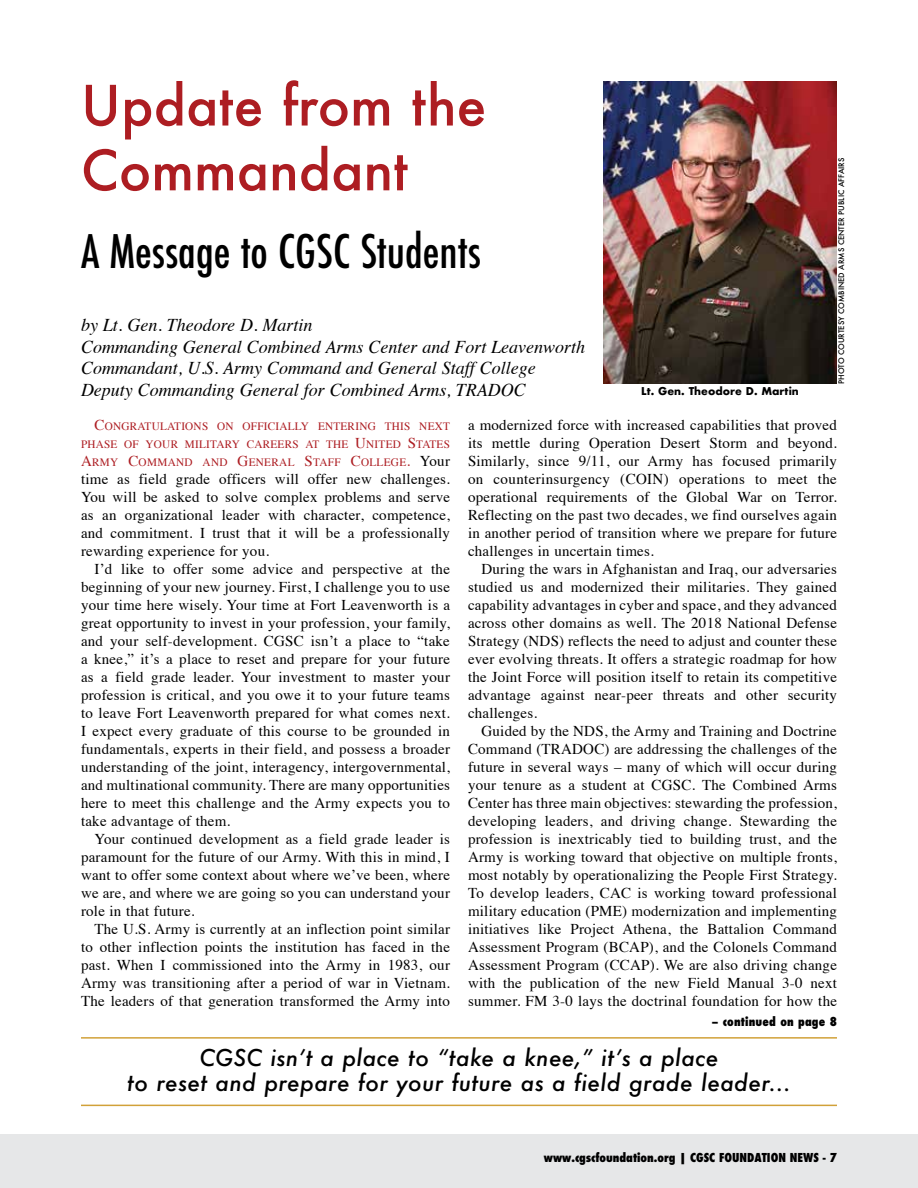
<style>
.page{position:relative;width:918px;height:1188px;background:#fff}
.page>*{position:absolute;margin:0;border:0;box-sizing:border-box;transform-origin:0 0}
.t1{font:500 54px/64.8px "Futura";color:#ad1d22}
.t2{font:500 condensed 45px "Futura";color:#000}
.t3{font:italic 500 22.5px/25.5px "Futura";letter-spacing:.015em;color:#000;text-align:center}
.t4{font:italic 18px/21.6px "Times";color:#000}
.t5{font:15px/18px "Times";letter-spacing:.015em;color:#000;text-align:justify}
.t6{font:800 condensed 12px "Futura";color:#000}
.t7{font:11.25px/18px "Times";letter-spacing:.02em;color:#ad1d22;text-align:justify}
.t8{font:700 10.5px "Futura";color:#000}
.t9{font:500 7.5px "Futura";color:#000}
.s1{font-size:15px}
.s2{font-size:15px;color:#000}
</style>
<div class="page">
<div style="left:0;top:1134px;width:918px;height:54px;background:#e6e7e8"></div>
<img style="left:603px;top:81px;width:234px;height:303px">
<hr style="left:81px;top:1037px;width:756px;height:2px;background:#d1a139">
<hr style="left:81px;top:1105px;width:756px;height:1px;background:#d1a139">
<h1 class="t1" style="left:81px;top:72px;width:407px">Update from the<br>Commandant</h1>
<h2 class="t2" style="left:81px;top:223px;width:402px">A Message to CGSC Students</h2>
<p class="t4" style="left:81px;top:313px;width:506px">by Lt. Gen. Theodore D. Martin<br>Commanding General Combined Arms Center and Fort Leavenworth Commandant, U.S. Army Command and General Staff College Deputy Commanding General for Combined Arms, TRADOC</p>
<p class="t8" style="left:641px;top:384px;width:159px">Lt. Gen. Theodore D. Martin</p>
<p class="t9" style="left:836px;top:384px;width:227px;rotate:-90deg">PHOTO COURTESY COMBINED ARMS CENTER PUBLIC AFFAIRS</p>
<p class="t5" style="left:468px;top:415px;width:371px">a modernized force with increased capabilities that proved its mettle during Operation Desert Storm and beyond.<br>Similarly, since 9/11, our Army has focused primarily on counterinsurgency (COIN) operations to meet the operational requirements of the Global War on Terror.<br>Reflecting on the past two decades, we find ourselves again in another period of transition where we prepare for future challenges in uncertain times.</p>
<p class="t5" style="left:468px;top:559px;width:371px;text-indent:14px">During the wars in Afghanistan and Iraq, our adversaries studied us and modernized their militaries. They gained capability advantages in cyber and space, and they advanced across other domains as well. The 2018 National Defense Strategy (NDS) reflects the need to adjust and counter these ever evolving threats. It offers a strategic roadmap for how the Joint Force will position itself to retain its competitive advantage against near-peer threats and other security challenges.</p>
<p class="t5" style="left:468px;top:721px;width:371px;text-indent:14px">Guided by the NDS, the Army and Training and Doctrine Command (TRADOC) are addressing the challenges of the future in several ways – many of which will occur during your tenure as a student at CGSC. The Combined Arms Center has three main objectives: stewarding the profession, developing leaders, and driving change. Stewarding the profession is inextricably tied to building trust, and the Army is working toward that objective on multiple fronts, most notably by operationalizing the People First Strategy.<br>To develop leaders, CAC is working toward professional military education (PME) modernization and implementing initiatives like Project Athena, the Battalion Command Assessment Program (BCAP), and the Colonels Command Assessment Program (CCAP). We are also driving change with the publication of the new Field Manual 3-0 next summer. FM 3-0 lays the doctrinal foundation for how the</p>
<h3 class="t3" style="left:127px;top:1044px;width:665px">CGSC isn’t a place to “take a knee,” it’s a place<br>to reset and prepare for your future as a field grade leader...</h3>
<p class="t7" style="left:81px;top:417px;width:371px;text-indent:14px"><span class="s1">C</span>ONGRATULATIONS ON OFFICIALLY ENTERING THIS NEXT PHASE OF YOUR MILITARY CAREERS AT THE <span class="s1">U</span>NITED <span class="s1">S</span>TATES <span class="s1">A</span>RMY <span class="s1">C</span>OMMAND AND <span class="s1">G</span>ENERAL <span class="s1">S</span>TAFF</p>
<p class="t7" style="left:351px;top:453px;width:101px"><span class="s1">C</span>OLLEGE<span class="s1">.</span> <span class="s2">Your</span></p>
<p class="t5" style="left:81px;top:469px;width:371px">time as field grade officers will offer new challenges.<br>You will be asked to solve complex problems and serve as an organizational leader with character, competence, and commitment. I trust that it will be a professionally rewarding experience for you.</p>
<p class="t5" style="left:81px;top:559px;width:371px;text-indent:14px">I’d like to offer some advice and perspective at the beginning of your new journey. First, I challenge you to use your time here wisely. Your time at Fort Leavenworth is a great opportunity to invest in your profession, your family, and your self-development. CGSC isn’t a place to “take a knee,” it’s a place to reset and prepare for your future as a field grade leader. Your investment to master your profession is critical, and you owe it to your future teams to leave Fort Leavenworth prepared for what comes next.<br>I expect every graduate of this course to be grounded in fundamentals, experts in their field, and possess a broader understanding of the joint, interagency, intergovernmental, and multinational community. There are many opportunities here to meet this challenge and the Army expects you to take advantage of them.</p>
<p class="t5" style="left:81px;top:829px;width:371px;text-indent:14px">Your continued development as a field grade leader is paramount for the future of our Army. With this in mind, I want to offer some context about where we’ve been, where we are, and where we are going so you can understand your role in that future.</p>
<p class="t5" style="left:81px;top:919px;width:371px;text-indent:14px">The U.S. Army is currently at an inflection point similar to other inflection points the institution has faced in the past. When I commissioned into the Army in 1983, our Army was transitioning after a period of war in Vietnam.<br>The leaders of that generation transformed the Army into</p>
<p class="t6" style="left:711px;top:1014px;width:127px">– continued on page 8</p>
<p class="t6" style="left:544px;top:1149px;width:295px">www.cgscfoundation.org | CGSC FOUNDATION NEWS - 7</p>
</div>
